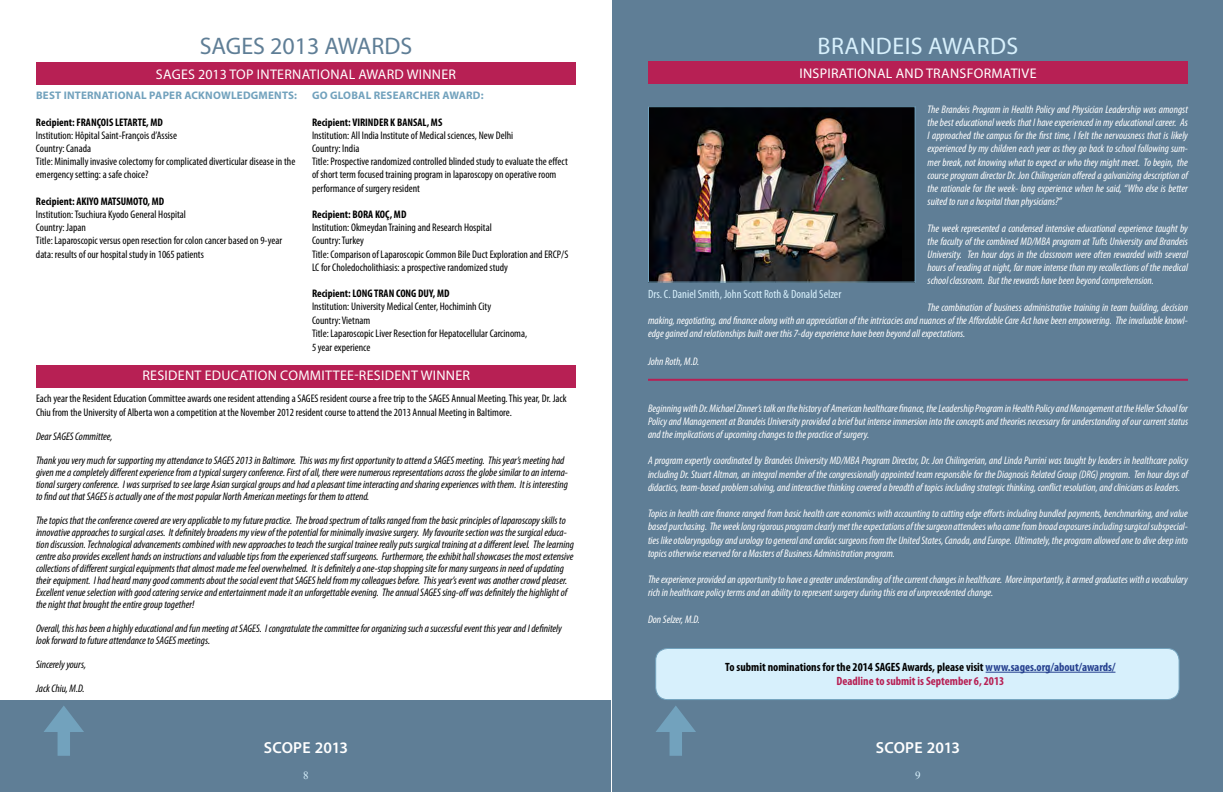
<style>
.page{position:relative;width:1224px;height:792px;background:#fff}
.page>*{position:absolute;margin:0;border:0;box-sizing:border-box;transform-origin:0 0}
.t1{font:24px "Myriad Pro";color:#5f7e96}
.t2{font:24px "Myriad Pro";letter-spacing:.02em;color:#d7f0fc}
.t3{font:600 16px "Myriad Pro";letter-spacing:.005em;color:#fff}
.t4{font:14px "Myriad Pro";letter-spacing:.02em;color:#fff}
.t5{font:700 condensed 12px/14.4px "Myriad Pro";color:#000;text-align:center}
.t6{font:condensed 12px "Myriad Pro";color:#d7f0fc}
.t7{font:italic condensed 11px/13.2px "Myriad Pro";color:#fff;text-align:justify}
.t8{font:italic condensed 11px/12px "Myriad Pro";color:#000}
.t9{font:condensed 11px/13.2px "Myriad Pro";color:#000}
.t10{font:700 condensed 11px "Myriad Pro";color:#000}
.t11{font:700 11px "Myriad Pro";letter-spacing:.02em;color:#72a2bd}
.t12{font:11px "Times New Roman";color:#d7f0fc}
.s1{color:#25408f}
.s2{color:#b72054}
</style>
<div class="page">
<div style="left:0;top:700px;width:612px;height:92px;background:#5f7e96"></div>
<svg style="left:44px;top:706px;width:40px;height:50px"></svg>
<div style="left:612px;top:0;width:612px;height:792px;background:#5f7e96"></div>
<svg style="left:656px;top:706px;width:40px;height:50px"></svg>
<img style="left:650px;top:108px;width:264px;height:173px">
<div style="left:36px;top:62px;width:540px;height:23px;background:#b72054"></div>
<div style="left:648px;top:62px;width:540px;height:22px;background:#b72054"></div>
<hr style="left:648px;top:379px;width:540px;height:2px;background:#b72054">
<div style="left:648px;top:106px;width:268px;height:177px;border:1px solid #72a2bd"></div>
<div style="left:656px;top:648px;width:523px;height:52px;background:#d7f0fc;border-radius:12px"></div>
<div style="left:655px;top:648px;width:525px;height:52px;border:1px solid #72a2bd;border-radius:12px"></div>
<hr style="left:986px;top:672px;width:129px;height:1px;background:#25408f">
<div style="left:36px;top:365px;width:540px;height:22px;background:#b72054"></div>
<h1 class="t1" style="left:200px;top:31px;width:14px">SAGES</h1>
<h1 class="t1" style="left:270px;top:31px;width:102px">2013 AWARDS</h1>
<h1 class="t2" style="left:818px;top:31px;width:202px">BRANDEIS AWARDS</h1>
<p class="t4" style="left:156px;top:65px;width:9px">SAGES</p>
<p class="t4" style="left:198px;top:65px;width:259px">2013 TOP INTERNATIONAL AWARD WINNER</p>
<p class="t4" style="left:799px;top:65px;width:239px">INSPIRATIONAL AND TRANSFORMATIVE</p>
<p class="t11" style="left:36px;top:88px;width:262px">BEST INTERNATIONAL PAPER ACKNOWLEDGMENTS:</p>
<p class="t10" style="left:36px;top:115px;width:129px">Recipient: FRANÇOIS LETARTE, MD</p>
<p class="t9" style="left:36px;top:128px;width:261px">Institution: Hôpital Saint-François d’Assise<br>Country: Canada<br>Title: Minimally invasive colectomy for complicated diverticular disease in the emergency setting: a safe choice?</p>
<p class="t10" style="left:36px;top:194px;width:130px">Recipient: AKIYO MATSUMOTO, MD</p>
<p class="t9" style="left:36px;top:208px;width:248px">Institution: Tsuchiura Kyodo General Hospital<br>Country: Japan<br>Title: Laparoscopic versus open resection for colon cancer based on 9-year data: results of our hospital study in 1065 patients</p>
<p class="t11" style="left:312px;top:88px;width:173px">GO GLOBAL RESEARCHER AWARD:</p>
<p class="t10" style="left:312px;top:115px;width:132px">Recipient: VIRINDER K BANSAL, MS</p>
<p class="t9" style="left:312px;top:128px;width:257px">Institution: All India Institute of Medical sciences, New Delhi<br>Country: India<br>Title: Prospective randomized controlled blinded study to evaluate the effect of short term focused training program in laparoscopy on operative room performance of surgery resident</p>
<p class="t10" style="left:312px;top:207px;width:96px">Recipient: BORA KOÇ, MD</p>
<p class="t9" style="left:312px;top:221px;width:258px">Institution: Okmeydan Training and Research Hospital<br>Country: Turkey<br>Title: Comparison of Laparoscopic Common Bile Duct Exploration and ERCP/S LC for Choledocholithiasis: a prospective randomized study</p>
<p class="t10" style="left:312px;top:287px;width:139px">Recipient: LONG TRAN CONG DUY, MD</p>
<p class="t9" style="left:312px;top:300px;width:217px">Institution: University Medical Center, Hochiminh City<br>Country: Vietnam<br>Title: Laparoscopic Liver Resection for Hepatocellular Carcinoma,</p>
<p class="t9" style="left:312px;top:341px;width:60px">5 year experience</p>
<p class="t7" style="left:928px;top:102px;width:262px">The Brandeis Program in Health Policy and Physician Leadership was amongst the best educational weeks that I have experienced in my educational career. As I approached the campus for the first time, I felt the nervousness that is likely experienced by my children each year as they go back to school following sum&shy;mer break, not knowing what to expect or who they might meet. To begin, the course program director Dr. Jon Chilingerian offered a galvanizing description of the rationale for the week- long experience when he said, “Who else is better suited to run a hospital than physicians?”</p>
<p class="t7" style="left:928px;top:221px;width:262px">The week represented a condensed intensive educational experience taught by the faculty of the combined MD/MBA program at Tufts University and Brandeis University. Ten hour days in the classroom were often rewarded with several hours of reading at night, far more intense than my recollections of the medical school classroom. But the rewards have been beyond comprehension.</p>
<p class="t7" style="left:648px;top:300px;width:542px;text-indent:280px">The combination of business administrative training in team building, decision making, negotiating, and finance along with an appreciation of the intricacies and nuances of the Affordable Care Act have been empowering. The invaluable knowl&shy;edge gained and relationships built over this 7-day experience have been beyond all expectations.</p>
<p class="t7" style="left:648px;top:354px;width:53px">John Roth, M.D.</p>
<p class="t7" style="left:648px;top:401px;width:542px">Beginning with Dr. Michael Zinner’s talk on the history of American healthcare finance, the Leadership Program in Health Policy and Management at the Heller School for Policy and Management at Brandeis University provided a brief but intense immersion into the concepts and theories necessary for understanding of our current status and the implications of upcoming changes to the practice of surgery.</p>
<p class="t7" style="left:648px;top:454px;width:542px">A program expertly coordinated by Brandeis University MD/MBA Program Director, Dr. Jon Chilingerian, and Linda Purrini was taught by leaders in healthcare policy including Dr. Stuart Altman, an integral member of the congressionally appointed team responsible for the Diagnosis Related Group (DRG) program. Ten hour days of didactics, team-based problem solving, and interactive thinking covered a breadth of topics including strategic thinking, conflict resolution, and clinicians as leaders.</p>
<p class="t7" style="left:648px;top:507px;width:542px">Topics in health care finance ranged from basic health care economics with accounting to cutting edge efforts including bundled payments, benchmarking, and value based purchasing. The week long rigorous program clearly met the expectations of the surgeon attendees who came from broad exposures including surgical subspecial&shy;ties like otolaryngology and urology to general and cardiac surgeons from the United States, Canada, and Europe. Ultimately, the program allowed one to dive deep into topics otherwise reserved for a Masters of Business Administration program.</p>
<p class="t7" style="left:648px;top:573px;width:541px">The experience provided an opportunity to have a greater understanding of the current changes in healthcare. More importantly, it armed graduates with a vocabulary rich in healthcare policy terms and an ability to represent surgery during this era of unprecedented change.</p>
<p class="t7" style="left:648px;top:612px;width:54px">Don Selzer, M.D.</p>
<p class="t6" style="left:648px;top:287px;width:195px">Drs. C. Daniel Smith, John Scott Roth &amp; Donald Selzer</p>
<p class="t4" style="left:142px;top:366px;width:329px">RESIDENT EDUCATION COMMITTEE-RESIDENT WINNER</p>
<p class="t9" style="left:36px;top:392px;width:532px">Each year the Resident Education Committee awards one resident attending a SAGES resident course a free trip to the SAGES Annual Meeting. This year, Dr. Jack<br>Chiu from the University of Alberta won a competition at the November 2012 resident course to attend the 2013 Annual Meeting in Baltimore.</p>
<p class="t8" style="left:36px;top:424px;width:530px;line-height:24px">Dear SAGES Committee,<br>Thank you very much for supporting my attendance to SAGES 2013 in Baltimore. This was my first opportunity to attend a SAGES meeting. This year’s meeting had</p>
<p class="t8" style="left:36px;top:466px;width:534px;text-align:justify">given me a completely different experience from a typical surgery conference. First of all, there were numerous representations across the globe similar to an interna&shy;tional surgery conference. I was surprised to see large Asian surgical groups and had a pleasant time interacting and sharing experiences with them. It is interesting to find out that SAGES is actually one of the most popular North American meetings for them to attend.</p>
<p class="t8" style="left:36px;top:514px;width:539px">The topics that the conference covered are very applicable to my future practice. The broad spectrum of talks ranged from the basic principles of laparoscopy skills to innovative approaches to surgical cases. It definitely broadens my view of the potential for minimally invasive surgery. My favourite section was the surgical educa&shy;tion discussion. Technological advancements combined with new approaches to teach the surgical trainee really puts surgical training at a different level. The learning centre also provides excellent hands on instructions and valuable tips from the experienced staff surgeons. Furthermore, the exhibit hall showcases the most extensive collections of different surgical equipments that almost made me feel overwhelmed. It is definitely a one-stop shopping site for many surgeons in need of updating their equipment. I had heard many good comments about the social event that SAGES held from my colleagues before. This year’s event was another crowd pleaser.<br>Excellent venue selection with good catering service and entertainment made it an unforgettable evening. The annual SAGES sing-off was definitely the highlight of the night that brought the entire group together!</p>
<p class="t8" style="left:36px;top:622px;width:527px">Overall, this has been a highly educational and fun meeting at SAGES. I congratulate the committee for organizing such a successful event this year and I definitely look forward to future attendance to SAGES meetings.</p>
<p class="t8" style="left:36px;top:652px;width:52px;line-height:24px">Sincerely yours,<br>Jack Chiu, M.D.</p>
<p class="t5" style="left:725px;top:660px;width:392px">To submit nominations for the 2014 SAGES Awards, please visit <span class="s1">www.sages.org/about/awards/<br></span><span class="s2">Deadline to submit is September 6, 2013</span></p>
<h2 class="t3" style="left:264px;top:737px;width:86px">SCOPE 2013</h2>
<p class="t12" style="left:303px;top:768px;width:7px">8</p>
<p class="t12" style="left:915px;top:768px;width:7px">9</p>
<h2 class="t3" style="left:876px;top:737px;width:86px">SCOPE 2013</h2>
</div>
